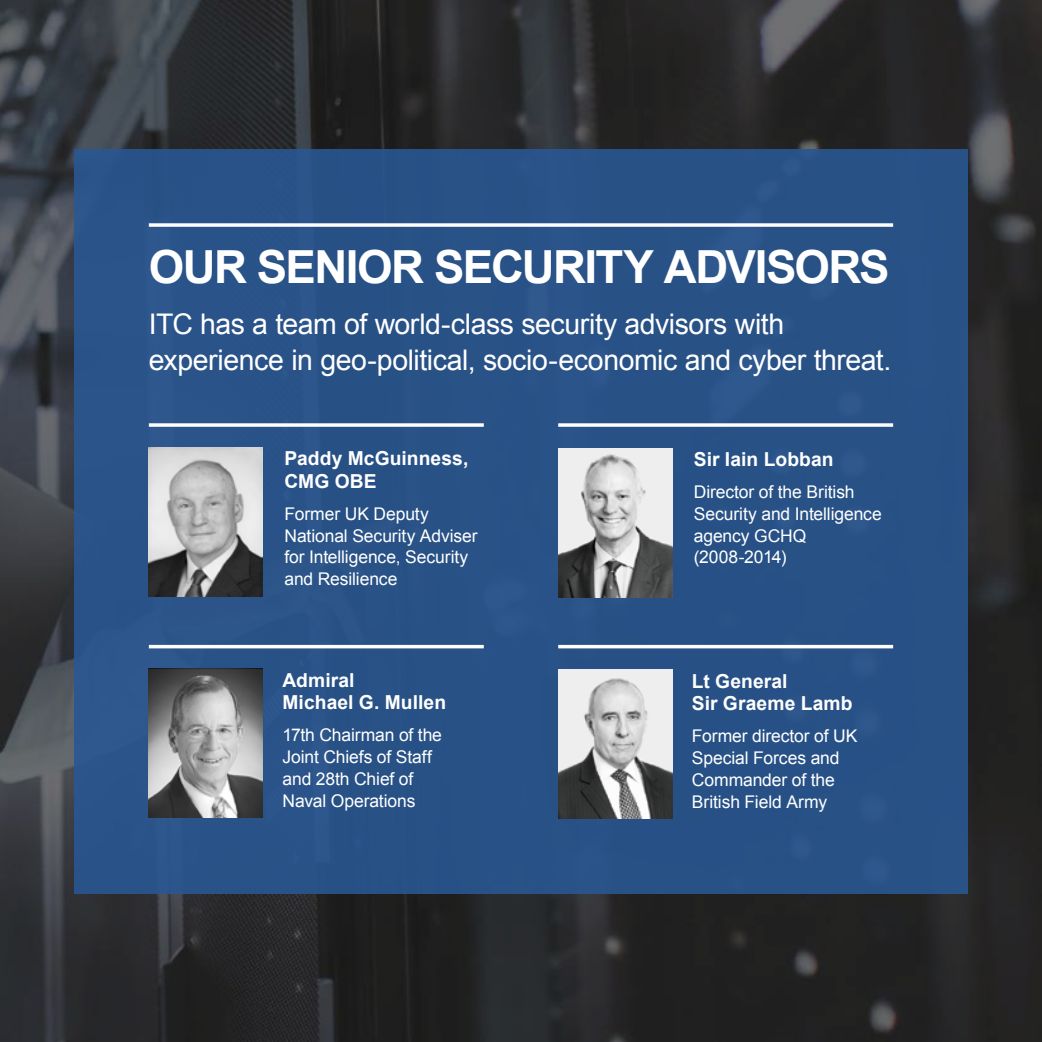
<style>
.page{position:relative;width:1042px;height:1042px;background:#fff}
.page>*{position:absolute;margin:0;border:0;box-sizing:border-box;transform-origin:0 0}
.t1{font:700 45.68px "Arial";letter-spacing:-.035em;color:#fff}
.t2{font:28.35px/36.1px "Arial";letter-spacing:-.015em;color:#fff}
.t3{font:700 19.25px/22.8px "Arial";letter-spacing:.005em;color:#fff}
.t4{font:17.5px/21.9px "Arial";letter-spacing:-.005em;color:#fff}
</style>
<div class="page">
<img style="left:0;top:0;width:1042px;height:1042px">
<div style="left:74px;top:149px;width:893px;height:744px;background:#285186"></div>
<img style="left:558px;top:448px;width:114px;height:149px">
<svg style="left:558px;top:423px;width:335px;height:4px"></svg>
<img style="left:149px;top:669px;width:114px;height:149px">
<hr style="left:149px;top:645px;width:335px;height:3px;background:#fff">
<img style="left:149px;top:447px;width:114px;height:149px">
<svg style="left:149px;top:423px;width:335px;height:4px"></svg>
<img style="left:558px;top:670px;width:114px;height:149px">
<hr style="left:558px;top:645px;width:335px;height:3px;background:#fff">
<svg style="left:149px;top:223px;width:744px;height:4px"></svg>
<h1 class="t1" style="left:149px;top:237px;width:742px">OUR SENIOR SECURITY ADVISORS</h1>
<h2 class="t2" style="left:149px;top:306px;width:744px">ITC has a team of world-class security advisors with experience in geo-political, socio-economic and cyber threat.</h2>
<p class="t3" style="left:284px;top:448px;width:185px">Paddy McGuinness,<br>CMG OBE</p>
<p class="t4" style="left:284px;top:503px;width:195px">Former UK Deputy<br>National Security Adviser for Intelligence, Security and Resilience</p>
<p class="t3" style="left:282px;top:669px;width:165px">Admiral<br>Michael G. Mullen</p>
<p class="t4" style="left:282px;top:724px;width:161px">17th Chairman of the<br>Joint Chiefs of Staff and 28th Chief of<br>Naval Operations</p>
<p class="t3" style="left:694px;top:448px;width:141px">Sir Iain Lobban</p>
<p class="t4" style="left:694px;top:481px;width:190px">Director of the British<br>Security and Intelligence agency GCHQ (2008-2014)</p>
<p class="t3" style="left:692px;top:670px;width:162px">Lt General<br>Sir Graeme Lamb</p>
<p class="t4" style="left:692px;top:725px;width:167px">Former director of UK<br>Special Forces and<br>Commander of the<br>British Field Army</p>
</div>
